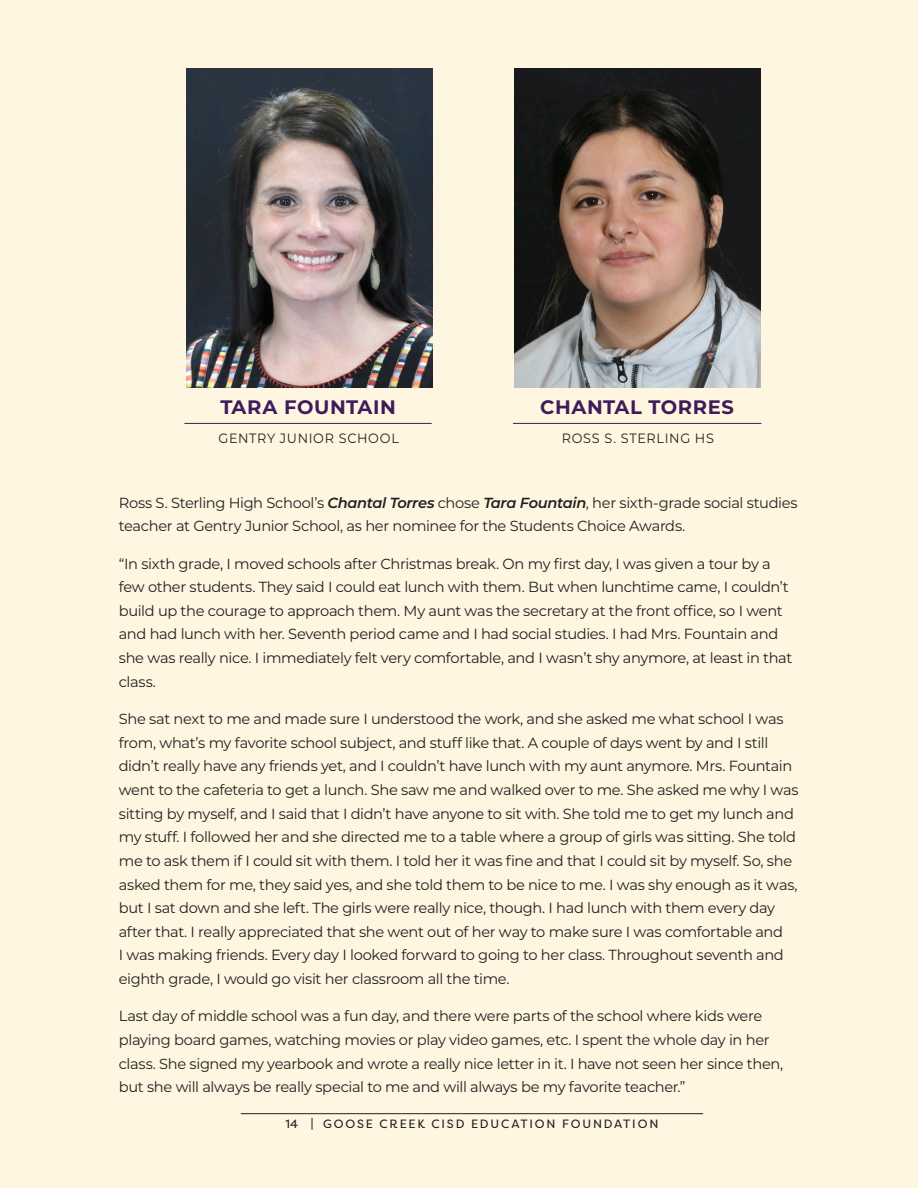
<style>
.page{position:relative;width:918px;height:1188px;background:#fef6e1}
.page>*{position:absolute;margin:0;border:0;box-sizing:border-box;transform-origin:0 0}
.Name{font:700 19.5px "Montserrat";letter-spacing:.03em;color:#3e1c5a}
.LetterTextITALIC-2Co{font:14.7px/23.7px "Montserrat";letter-spacing:-.025em;color:#231f20}
.School_Name{font:13.5px "Montserrat";letter-spacing:.055em;color:#231f20;scale:.95 1}
.t1{font:12px "Filson Pro";letter-spacing:.155em;color:#231f20}
.s1{font-weight:600;font-style:italic}
</style>
<div class="page">
<hr style="left:241px;top:1113px;width:462px;height:1px;background:#231f20">
<img style="left:187px;top:68px;width:246px;height:319px">
<img style="left:514px;top:68px;width:246px;height:319px">
<hr style="left:184px;top:423px;width:248px;height:1px;background:#3e1c5a">
<hr style="left:513px;top:423px;width:248px;height:1px;background:#3e1c5a">
<p class="Name" style="left:220px;top:393px;width:177px">TARA FOUNTAIN</p>
<p class="School_Name" style="left:219px;top:429px;width:191px">GENTRY JUNIOR SCHOOL</p>
<p class="Name" style="left:540px;top:393px;width:195px">CHANTAL TORRES</p>
<p class="School_Name" style="left:562px;top:429px;width:162px">ROSS S. STERLING HS</p>
<p class="LetterTextITALIC-2Co" style="left:119px;top:490px;width:680px">Ross S. Sterling High School’s <span class="s1">Chantal Torres</span> chose <span class="s1">Tara Fountain</span>, her sixth-grade social studies teacher at Gentry Junior School, as her nominee for the Students Choice Awards.</p>
<p class="LetterTextITALIC-2Co" style="left:119px;top:551px;width:675px">“In sixth grade, I moved schools after Christmas break. On my first day, I was given a tour by a few other students. They said I could eat lunch with them. But when lunchtime came, I couldn’t build up the courage to approach them. My aunt was the secretary at the front office, so I went and had lunch with her. Seventh period came and I had social studies. I had Mrs. Fountain and she was really nice. I immediately felt very comfortable, and I wasn’t shy anymore, at least in that class.</p>
<p class="LetterTextITALIC-2Co" style="left:119px;top:706px;width:681px">She sat next to me and made sure I understood the work, and she asked me what school I was from, what’s my favorite school subject, and stuff like that. A couple of days went by and I still didn’t really have any friends yet, and I couldn’t have lunch with my aunt anymore. Mrs. Fountain went to the cafeteria to get a lunch. She saw me and walked over to me. She asked me why I was sitting by myself, and I said that I didn’t have anyone to sit with. She told me to get my lunch and my stuff. I followed her and she directed me to a table where a group of girls was sitting. She told me to ask them if I could sit with them. I told her it was fine and that I could sit by myself. So, she asked them for me, they said yes, and she told them to be nice to me. I was shy enough as it was, but I sat down and she left. The girls were really nice, though. I had lunch with them every day after that. I really appreciated that she went out of her way to make sure I was comfortable and<br>I was making friends. Every day I looked forward to going to her class. Throughout seventh and eighth grade, I would go visit her classroom all the time.</p>
<p class="LetterTextITALIC-2Co" style="left:119px;top:1004px;width:666px">Last day of middle school was a fun day, and there were parts of the school where kids were playing board games, watching movies or play video games, etc. I spent the whole day in her class. She signed my yearbook and wrote a really nice letter in it. I have not seen her since then, but she will always be really special to me and will always be my favorite teacher.”</p>
<p class="t1" style="left:285px;top:1116px;width:374px">14 | GOOSE CREEK CISD EDUCATION FOUNDATION</p>
</div>
